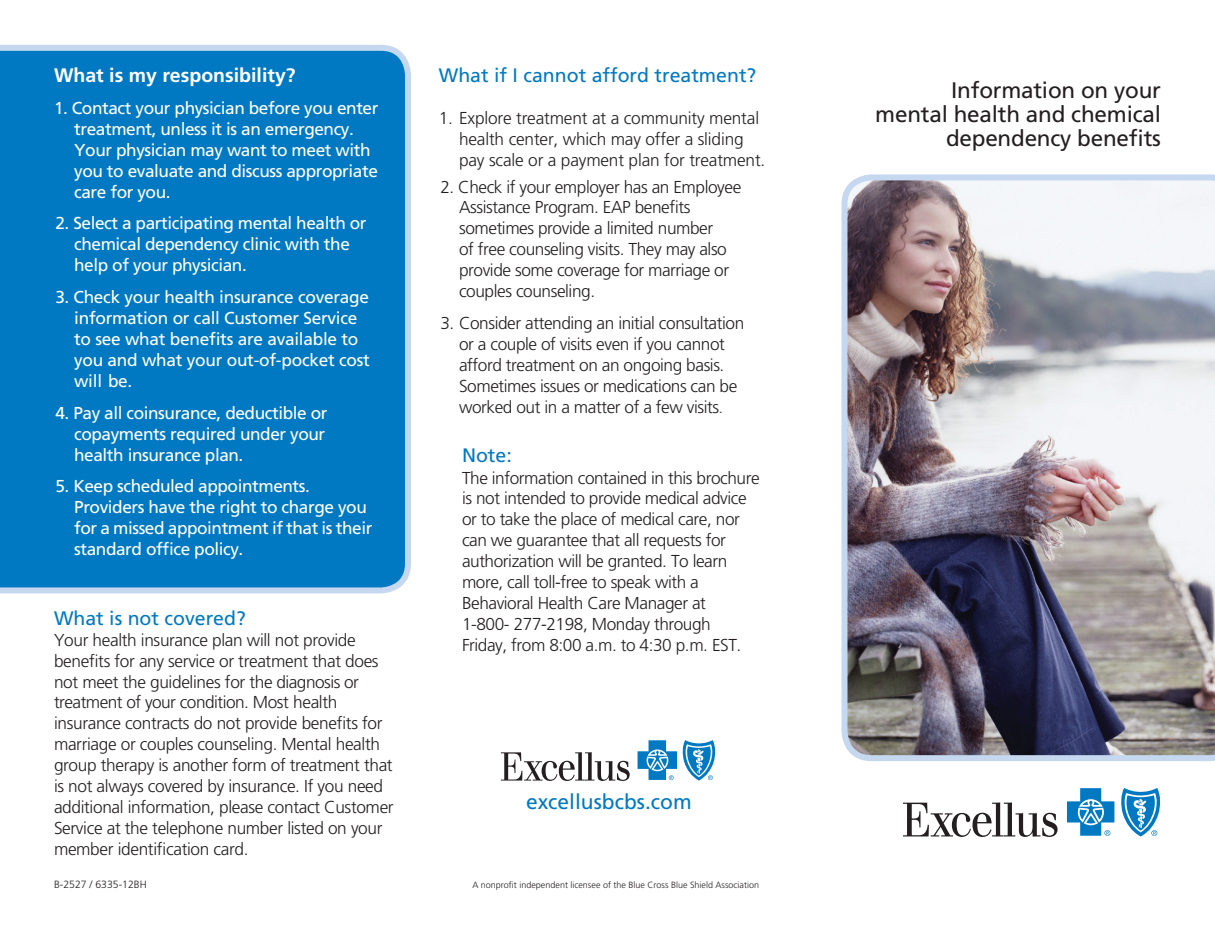
<style>
.page{position:relative;width:1215px;height:945px;background:#fff}
.page>*{position:absolute;margin:0;border:0;box-sizing:border-box;transform-origin:0 0}
.t1{font:22.5px/24px "Frutiger";letter-spacing:-.01em;color:#231f20;text-align:right}
.t2{font:21px "Frutiger";color:#0079c2}
.t3{font:19.5px "Frutiger";color:#0079c2}
.t4{font:700 19.5px "Frutiger";color:#fff}
.t5{font:300 17.25px/21px "Frutiger";letter-spacing:-.025em;color:#231f20}
.t6{font:17.25px/21px "Frutiger";letter-spacing:-.025em;color:#fff}
.t7{font:300 10.5px "Frutiger";color:#231f20}
.t8{font:300 9px "Frutiger";color:#231f20}
.s1{font-size:15px}
</style>
<div class="page">
<div style="left:0;top:45px;width:411px;height:548px;background:#0079c2"></div>
<svg style="left:501px;top:752px;width:129px;height:29px"></svg>
<svg style="left:638px;top:740px;width:77px;height:41px"></svg>
<img style="left:841px;top:174px;width:374px;height:587px">
<svg style="left:903px;top:802px;width:155px;height:35px"></svg>
<svg style="left:1067px;top:788px;width:47px;height:48px"></svg>
<svg style="left:1121px;top:788px;width:39px;height:49px"></svg>
<h2 class="t4" style="left:54px;top:64px;width:243px">What is my responsibility?</h2>
<p class="t6" style="left:74px;top:97px;width:306px;text-indent:-20px">1. Contact your physician before you enter treatment, unless it is an emergency.<br>Your physician may want to meet with you to evaluate and discuss appropriate care for you.</p>
<p class="t6" style="left:74px;top:213px;width:294px;text-indent:-19px">2. Select a participating mental health or chemical dependency clinic with the help of your physician.</p>
<p class="t6" style="left:74px;top:286px;width:297px;text-indent:-19px">3. Check your health insurance coverage information or call Customer Service to see what benefits are available to you and what your out-of-pocket cost will be.</p>
<p class="t6" style="left:74px;top:402px;width:255px;text-indent:-19px">4. Pay all coinsurance, deductible or copayments required under your health insurance plan.</p>
<p class="t6" style="left:74px;top:476px;width:300px;text-indent:-19px">5. Keep scheduled appointments.<br>Providers have the right to charge you for a missed appointment if that is their standard office policy.</p>
<h2 class="t3" style="left:54px;top:606px;width:193px">What is not covered?</h2>
<p class="t5" style="left:54px;top:629px;width:341px">Your health insurance plan will not provide benefits for any service or treatment that does not meet the guidelines for the diagnosis or treatment of your condition. Most health insurance contracts do not provide benefits for marriage or couples counseling. Mental health group therapy is another form of treatment that is not always covered by insurance. If you need additional information, please contact Customer Service at the telephone number listed on your member identification card.</p>
<p class="t7" style="left:54px;top:879px;width:94px">B-2527 / 6335-12BH</p>
<h2 class="t3" style="left:439px;top:64px;width:319px">What if I cannot afford treatment?</h2>
<p class="t5" style="left:459px;top:108px;width:308px;text-indent:-20px">1. Explore treatment at a community mental health center, which may offer a sliding pay scale or a payment plan for treatment.</p>
<p class="t5" style="left:459px;top:176px;width:284px;text-indent:-19px">2. Check if your employer has an Employee Assistance Program. EAP benefits sometimes provide a limited number<br>of free counseling visits. They may also provide some coverage for marriage or couples counseling.</p>
<p class="t5" style="left:459px;top:313px;width:287px;text-indent:-19px">3. Consider attending an initial consultation or a couple of visits even if you cannot afford treatment on an ongoing basis.<br>Sometimes issues or medications can be worked out in a matter of a few visits<span class="s1">.</span></p>
<h2 class="t3" style="left:462px;top:443px;width:51px">Note:</h2>
<p class="t5" style="left:462px;top:467px;width:299px">The information contained in this brochure is not intended to provide medical advice or to take the place of medical care, nor can we guarantee that all requests for authorization will be granted. To learn more, call toll-free to speak with a Behavioral Health Care Manager at<br>1-800- 277-2198, Monday through Friday, from 8:00 a.m. to 4:30 p.m. EST.</p>
<p class="t2" style="left:526px;top:789px;width:167px">excellusbcbs.com</p>
<p class="t8" style="left:472px;top:880px;width:288px">A nonprofit independent licensee of the Blue Cross Blue Shield Association</p>
<h1 class="t1" style="left:875px;top:78px;width:287px">Information on your mental health and chemical dependency benefits</h1>
</div>
